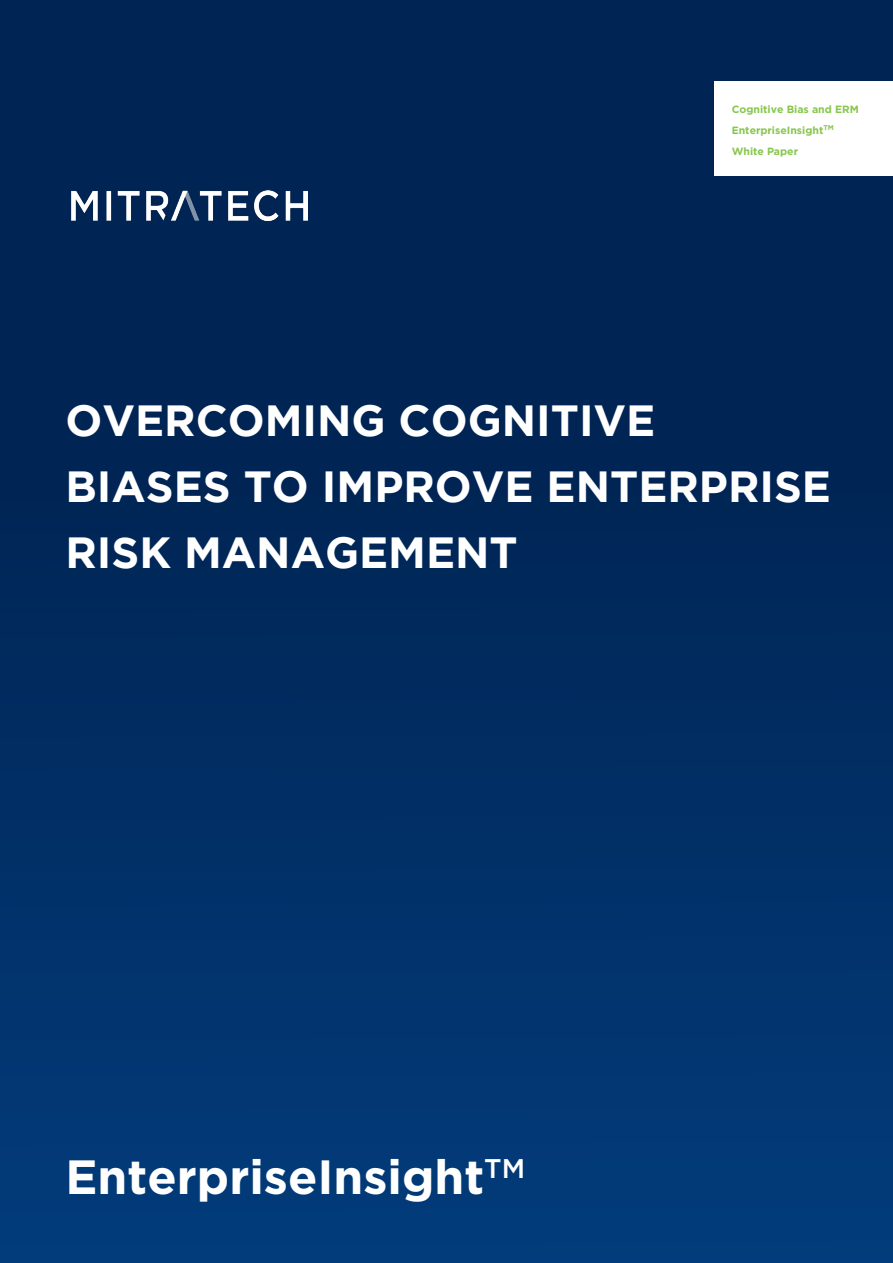
<style>
.page{position:relative;width:893px;height:1263px;background:#fff}
.page>*{position:absolute;margin:0;border:0;box-sizing:border-box;transform-origin:0 0}
.Cover_Title{font:700 48px "Gotham HTF";color:#fff}
.Cover_Title-2{font:700 43.5px/66px "Gotham";color:#fff}
.Cover_Title-3{font:700 10.5px/21px "Gotham HTF";color:#87c64d}
</style>
<div class="page">
<img style="left:0;top:0;width:893px;height:1263px">
<img style="left:71px;top:191px;width:236px;height:29px">
<div style="left:715px;top:81px;width:178px;height:94px;background:#fff"></div>
<p class="Cover_Title-3" style="left:732px;top:98px;width:129px">Cognitive Bias and ERM<br>EnterpriseInsight<sup>TM<br></sup>White Paper</p>
<p class="Cover_Title-2" style="left:65px;top:387px;width:591px">OVERCOMING COGNITIVE</p>
<p class="Cover_Title-2" style="left:65px;top:453px;width:767px">BIASES TO IMPROVE ENTERPRISE<br>RISK MANAGEMENT</p>
<p class="Cover_Title" style="left:65px;top:1149px;width:461px">EnterpriseInsight<sup>TM</sup></p>
</div>
